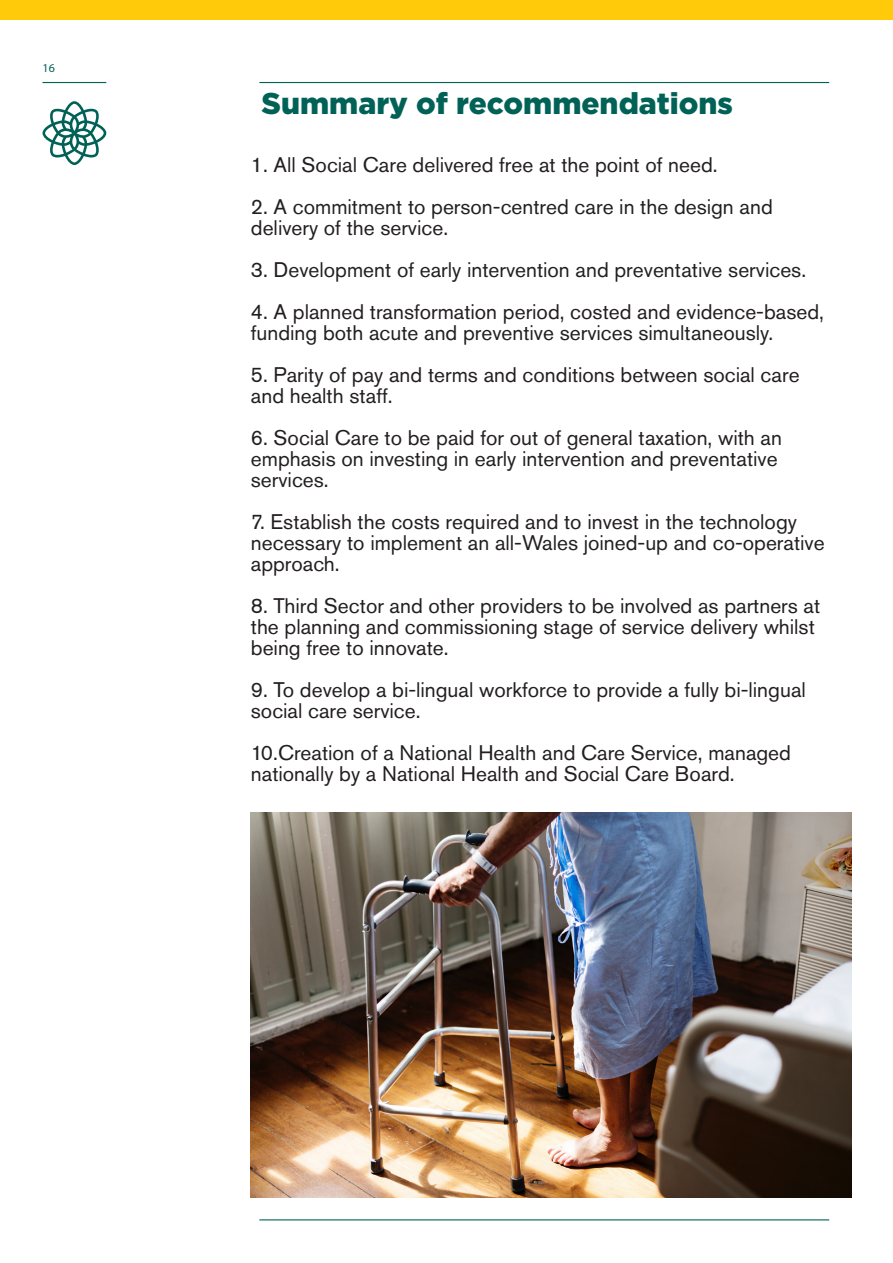
<style>
.page{position:relative;width:893px;height:1263px;background:#fff}
.page>*{position:absolute;margin:0;border:0;box-sizing:border-box;transform-origin:0 0}
.t1{font:900 30px "Gotham HTF";color:#006257}
.Welsh_Body_Copy{font:21px/21px "Akzidenz Grotesk Pro";color:#231f20}
.t2{font:12px "Myriad Pro";color:#006257}
</style>
<div class="page">
<hr style="left:43px;top:82px;width:63px;height:1px;background:#006257">
<hr style="left:259px;top:82px;width:570px;height:1px;background:#006257">
<hr style="left:259px;top:1219px;width:570px;height:1px;background:#006257">
<svg style="left:43px;top:101px;width:63px;height:64px"></svg>
<div style="left:0;top:0;width:893px;height:20px;background:#feca0a"></div>
<img style="left:251px;top:812px;width:600px;height:385px">
<p class="t2" style="left:43px;top:61px;width:14px">16</p>
<p class="t1" style="left:261px;top:86px;width:473px">Summary of recommendations</p>
<p class="Welsh_Body_Copy" style="left:251px;top:154px;width:468px">1. All Social Care delivered free at the point of need.</p>
<p class="Welsh_Body_Copy" style="left:251px;top:196px;width:523px">2. A commitment to person-centred care in the design and delivery of the service.</p>
<p class="Welsh_Body_Copy" style="left:251px;top:259px;width:557px">3. Development of early intervention and preventative services.</p>
<p class="Welsh_Body_Copy" style="left:251px;top:301px;width:575px">4. A planned transformation period, costed and evidence-based, funding both acute and preventive services simultaneously.</p>
<p class="Welsh_Body_Copy" style="left:251px;top:364px;width:550px">5. Parity of pay and terms and conditions between social care and health staff.</p>
<p class="Welsh_Body_Copy" style="left:251px;top:427px;width:533px">6. Social Care to be paid for out of general taxation, with an emphasis on investing in early intervention and preventative services.</p>
<p class="Welsh_Body_Copy" style="left:251px;top:511px;width:575px">7. Establish the costs required and to invest in the technology necessary to implement an all-Wales joined-up and co-operative approach.</p>
<p class="Welsh_Body_Copy" style="left:251px;top:595px;width:571px">8. Third Sector and other providers to be involved as partners at the planning and commissioning stage of service delivery whilst being free to innovate.</p>
<p class="Welsh_Body_Copy" style="left:251px;top:679px;width:556px">9. To develop a bi-lingual workforce to provide a fully bi-lingual social care service.</p>
<p class="Welsh_Body_Copy" style="left:251px;top:742px;width:542px">10.Creation of a National Health and Care Service, managed nationally by a National Health and Social Care Board.</p>
</div>
